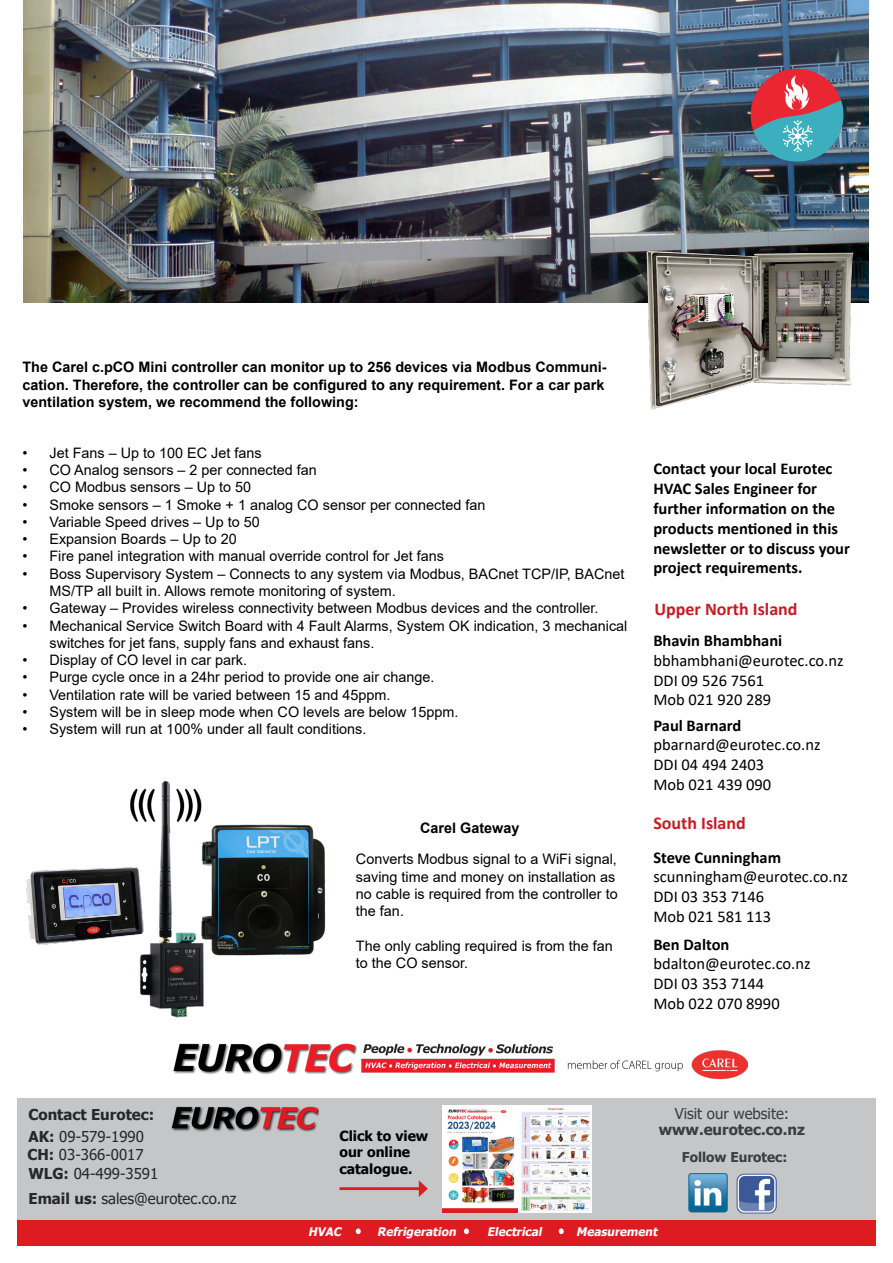
<style>
.page{position:relative;width:893px;height:1263px;background:#fff}
.page>*{position:absolute;margin:0;border:0;box-sizing:border-box;transform-origin:0 0}
.t1{font:700 18px "Calibri";color:#c71c22}
.t2{font:16.5px/19.8px "Calibri";color:#000}
.t3{font:700 16.5px/19.8px "Calibri";color:#000}
.t4{font:15px "Tahoma";color:#292829}
.t5{font:700 15px "Tahoma";color:#3d3c3e}
.t6{font:15px "Tahoma";color:#3d3c3e}
.t7{font:700 15px "Tahoma";color:#292829}
.t8{font:14.4px/17.2px "Arial";color:#000}
.t9{font:700 14.4px/17.2px "Arial";color:#000}
.t10{font:700 13.95px/16.6px "Tahoma";color:#000}
.t11{font:700 13.5px "Tahoma";color:#3d3c3e}
.t12{font:italic 700 11.85px "Tahoma";color:#fff}
.s1{font-weight:700}
</style>
<div class="page">
<div style="left:17px;top:1219px;width:858px;height:27px;background:#df1b22"></div>
<svg style="left:356px;top:1228px;width:5px;height:6px"></svg>
<svg style="left:464px;top:1228px;width:5px;height:6px"></svg>
<svg style="left:559px;top:1228px;width:5px;height:6px"></svg>
<div style="left:17px;top:1098px;width:859px;height:121px;background:#c4c6c8"></div>
<img style="left:171px;top:1106px;width:147px;height:26px">
<img style="left:736px;top:1173px;width:40px;height:40px">
<img style="left:688px;top:1173px;width:40px;height:40px">
<img style="left:443px;top:1105px;width:148px;height:107px">
<hr style="left:339px;top:1187px;width:82px;height:3px;background:#df1b22">
<svg style="left:419px;top:1180px;width:9px;height:17px"></svg>
<img style="left:443px;top:1107px;width:74px;height:103px">
<img style="left:173px;top:1043px;width:575px;height:37px">
<img style="left:130px;top:781px;width:74px;height:237px">
<img style="left:197px;top:803px;width:129px;height:172px">
<img style="left:25px;top:860px;width:121px;height:90px">
<img style="left:24px;top:0;width:845px;height:302px">
<img style="left:636px;top:238px;width:228px;height:172px">
<img style="left:750px;top:43px;width:98px;height:119px">
<p class="t9" style="left:22px;top:359px;width:586px">The Carel c.pCO Mini controller can monitor up to 256 devices via Modbus Communi&shy;cation. Therefore, the controller can be configured to any requirement. For a car park ventilation system, we recommend the following:</p>
<p class="t8" style="left:22px;top:444px;width:241px">• Jet Fans – Up to 100 EC Jet fans</p>
<p class="t8" style="left:22px;top:461px;width:296px">• CO Analog sensors – 2 per connected fan</p>
<p class="t8" style="left:22px;top:478px;width:230px">• CO Modbus sensors – Up to 50</p>
<p class="t8" style="left:22px;top:496px;width:464px">• Smoke sensors – 1 Smoke + 1 analog CO sensor per connected fan</p>
<p class="t8" style="left:22px;top:513px;width:239px">• Variable Speed drives – Up to 50</p>
<p class="t8" style="left:22px;top:530px;width:216px">• Expansion Boards – Up to 20</p>
<p class="t8" style="left:22px;top:548px;width:423px">• Fire panel integration with manual override control for Jet fans</p>
<p class="t8" style="left:49px;top:565px;width:577px;text-indent:-27px">• Boss Supervisory System – Connects to any system via Modbus, BACnet TCP/IP, BACnet<br>MS/TP all built in. Allows remote monitoring of system.</p>
<p class="t8" style="left:22px;top:599px;width:578px">• Gateway – Provides wireless connectivity between Modbus devices and the controller.</p>
<p class="t8" style="left:49px;top:617px;width:579px;text-indent:-27px">• Mechanical Service Switch Board with 4 Fault Alarms, System OK indication, 3 mechanical switches for jet fans, supply fans and exhaust fans.</p>
<p class="t8" style="left:22px;top:651px;width:226px">• Display of CO level in car park.</p>
<p class="t8" style="left:22px;top:669px;width:414px">• Purge cycle once in a 24hr period to provide one air change.</p>
<p class="t8" style="left:22px;top:686px;width:370px">• Ventilation rate will be varied between 15 and 45ppm.</p>
<p class="t8" style="left:22px;top:703px;width:438px">• System will be in sleep mode when CO levels are below 15ppm.</p>
<p class="t8" style="left:22px;top:720px;width:345px">• System will run at 100% under all fault conditions.</p>
<p class="t9" style="left:420px;top:819px;width:101px">Carel Gateway</p>
<p class="t8" style="left:356px;top:850px;width:263px">Converts Modbus signal to a WiFi signal, saving time and money on installation as no cable is required from the controller to the fan.</p>
<p class="t8" style="left:356px;top:937px;width:258px">The only cabling required is from the fan to the CO sensor.</p>
<p class="t3" style="left:653px;top:459px;width:198px">Contact your local Eurotec<br>HVAC Sales Engineer for further information on the products mentioned in this newsletter or to discuss your project requirements.</p>
<p class="t1" style="left:654px;top:597px;width:145px">Upper North Island</p>
<p class="t3" style="left:653px;top:630px;width:130px">Bhavin Bhambhani</p>
<p class="t2" style="left:653px;top:650px;width:192px">bbhambhani@eurotec.co.nz<br>DDI 09 526 7561<br>Mob 021 920 289</p>
<p class="t3" style="left:653px;top:715px;width:90px">Paul Barnard</p>
<p class="t2" style="left:653px;top:734px;width:169px">pbarnard@eurotec.co.nz<br>DDI 04 494 2403<br>Mob 021 439 090</p>
<p class="t1" style="left:653px;top:810px;width:94px">South Island</p>
<p class="t3" style="left:653px;top:847px;width:129px">Steve Cunningham</p>
<p class="t2" style="left:653px;top:866px;width:196px">scunningham@eurotec.co.nz<br>DDI 03 353 7146<br>Mob 021 581 113</p>
<p class="t3" style="left:653px;top:934px;width:78px">Ben Dalton</p>
<p class="t2" style="left:653px;top:954px;width:159px">bdalton@eurotec.co.nz<br>DDI 03 353 7144<br>Mob 022 070 8990</p>
<p class="t7" style="left:28px;top:1104px;width:127px">Contact Eurotec:</p>
<p class="t4" style="left:28px;top:1127px;width:117px"><span class="s1">AK:</span> 09-579-1990</p>
<p class="t4" style="left:27px;top:1145px;width:118px"><span class="s1">CH:</span> 03-366-0017</p>
<p class="t4" style="left:28px;top:1164px;width:131px"><span class="s1">WLG:</span> 04-499-3591</p>
<p class="t4" style="left:28px;top:1188px;width:209px"><span class="s1">Email us:</span> sales@eurotec.co.nz</p>
<p class="t10" style="left:339px;top:1128px;width:90px">Click to view our online catalogue.</p>
<p class="t6" style="left:675px;top:1103px;width:116px">Visit our website:</p>
<p class="t5" style="left:659px;top:1119px;width:148px">www.eurotec.co.nz</p>
<p class="t11" style="left:682px;top:1147px;width:107px">Follow Eurotec:</p>
<p class="t12" style="left:308px;top:1223px;width:37px">HVAC</p>
<p class="t12" style="left:377px;top:1223px;width:83px">Refrigeration</p>
<p class="t12" style="left:487px;top:1223px;width:59px">Electrical</p>
<p class="t12" style="left:576px;top:1223px;width:86px">Measurement</p>
</div>
